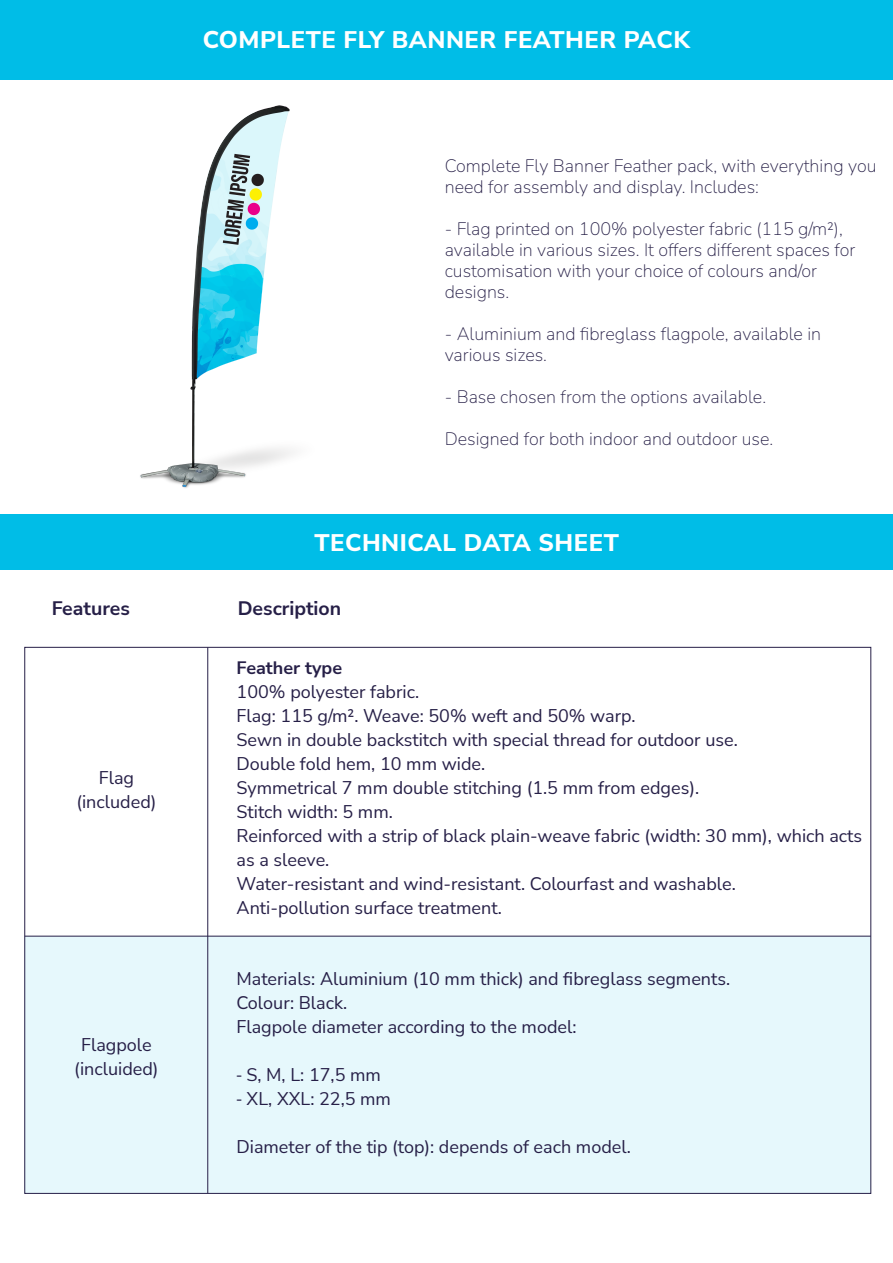
<style>
.page{position:relative;width:893px;height:1263px;background:#fff}
.page>*{position:absolute;margin:0;border:0;box-sizing:border-box;transform-origin:0 0}
.t1{font:800 24px "Nunito Sans";letter-spacing:.02em;color:#fff}
.t2{font:700 19.5px "Nunito Sans";color:#261f47}
.t3{font:18px/24px "Nunito Sans";color:#261f47}
.t4{font:200 18px/21px "Nunito";color:#261f47}
.t5{font:700 18px "Nunito Sans";color:#261f47}
.s1{font-family:"Myriad Pro"}
</style>
<div class="page">
<div style="left:0;top:0;width:893px;height:80px;background:#00bde7"></div>
<div style="left:0;top:514px;width:893px;height:56px;background:#00bde7"></div>
<div style="left:25px;top:936px;width:846px;height:257px;background:#e6f8fc"></div>
<hr style="left:25px;top:936px;width:846px;height:1px;background:#261f47">
<hr style="left:207px;top:647px;width:1px;height:546px;background:#261f47">
<img style="left:140px;top:105px;width:153px;height:383px">
<h1 class="t1" style="left:203px;top:23px;width:489px">COMPLETE FLY BANNER FEATHER PACK</h1>
<p class="t4" style="left:445px;top:154px;width:433px">Complete Fly Banner Feather pack, with everything you need for assembly and display. Includes:</p>
<p class="t4" style="left:445px;top:217px;width:412px">- Flag printed on 100% polyester fabric (115 g/m²), available in various sizes. It offers different spaces for customisation with your choice of colours and/or designs.</p>
<p class="t4" style="left:445px;top:322px;width:378px">- Aluminium and fibreglass flagpole, available in various sizes.</p>
<p class="t4" style="left:445px;top:385px;width:323px">- Base chosen from the options available.</p>
<p class="t4" style="left:445px;top:427px;width:330px">Designed for both indoor and outdoor use.</p>
<h1 class="t1" style="left:314px;top:526px;width:306px">TECHNICAL DATA SHEET</h1>
<p class="t2" style="left:52px;top:595px;width:80px">Features</p>
<p class="t2" style="left:238px;top:595px;width:105px">Description</p>
<p class="t3" style="left:76px;top:765px;width:82px;text-align:center">Flag (included)</p>
<p class="t3" style="left:74px;top:1032px;width:86px;text-align:center">Flagpole (incluided)</p>
<p class="t5" style="left:237px;top:655px;width:107px">Feather type</p>
<p class="t3" style="left:237px;top:679px;width:627px">100% polyester fabric.<br>Flag: 115 g/m². Weave: 50% weft and 50% warp.<br>Sewn in double backstitch with special thread for outdoor use.<br>Double fold hem, 10 mm wide.<br>Symmetrical 7 mm double stitching (1.5 mm from edges).<br>Stitch width: 5 mm.<br>Reinforced with a strip of black plain-weave fabric (width: 30 mm), which acts as a sleeve.<br>Water-resistant and wind-resistant. Colourfast and washable.<br>Anti-pollution surface treatment.</p>
<p class="t3" style="left:236px;top:966px;width:495px">Materials: Aluminium (10 mm thick) and fibreglass segments.<br>Colour: Black.<br>Flagpole diameter according to the model:</p>
<p class="t3" style="left:236px;top:1062px;width:146px"><span class="s1">-</span> S, M, L: 17,5 mm</p>
<p class="t3" style="left:236px;top:1086px;width:156px"><span class="s1">-</span> XL, XXL: 22,5 mm</p>
<p class="t3" style="left:236px;top:1134px;width:396px">Diameter of the tip (top): depends of each model.</p>
</div>
